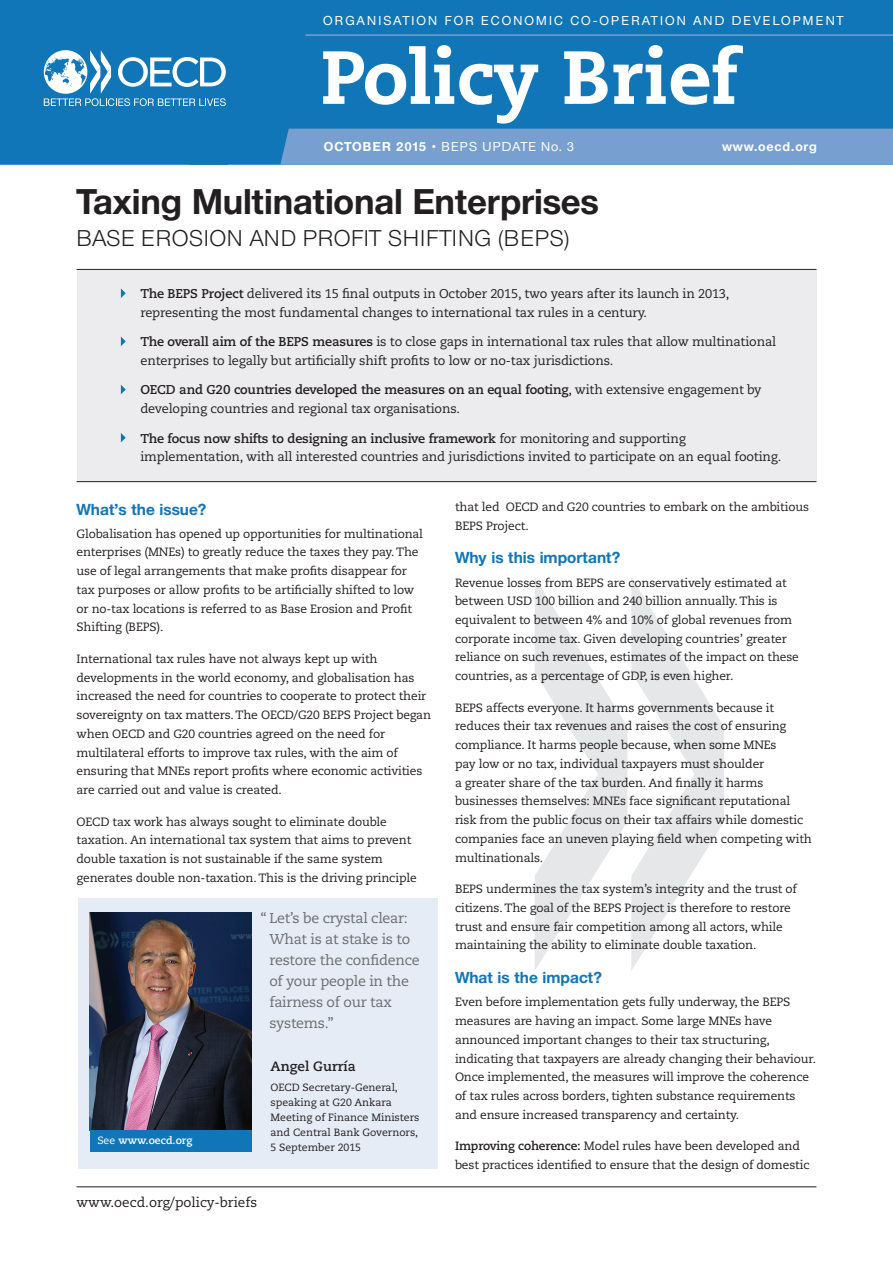
<style>
.page{position:relative;width:893px;height:1263px;background:#fff}
.page>*{position:absolute;margin:0;border:0;box-sizing:border-box;transform-origin:0 0}
.t1{font:800 75px "Caecilia";color:#fff}
.t2{font:700 35.25px "Neue Helvetica BQ";letter-spacing:-.005em;color:#231f20}
.t3{font:300 22.5px "Neue Helvetica BQ";letter-spacing:.02em;color:#231f20}
.t4{font:700 15.75px "Neue Helvetica BQ";color:#1076b8}
.t5{font:14.25px/21px "Caecilia";letter-spacing:-.02em;color:#6c6d70}
.t6{font:13.5px "Caecilia";color:#231f20}
.t7{font:700 13.5px "Caecilia";color:#231f20}
.t8{font:12.75px/18.8px "Caecilia";letter-spacing:-.01em;color:#231f20}
.t9{font:12.75px "Neue Helvetica BQ";letter-spacing:.165em;color:#fff}
.t10{font:12.75px "Neue Helvetica BQ";letter-spacing:.085em;color:#fff}
.t11{font:700 12.75px "Neue Helvetica BQ";letter-spacing:.065em;color:#fff}
.t12{font:12px/18.8px "Caecilia";letter-spacing:-.01em;color:#231f20}
.t13{font:10.5px/15px "Caecilia";color:#231f20}
.t14{font:700 10.5px "Caecilia";color:#fff}
.s1{font-weight:700}
.s2{font-weight:400}
</style>
<div class="page">
<svg style="left:535px;top:578px;width:189px;height:392px"></svg>
<div style="left:266px;top:0;width:627px;height:165px;background:#1076b8"></div>
<hr style="left:77px;top:1186px;width:739px;height:1px;background:#231f20">
<div style="left:77px;top:269px;width:739px;height:213px;background:#ececee"></div>
<hr style="left:77px;top:269px;width:739px;height:1px;background:#231f20">
<hr style="left:77px;top:481px;width:739px;height:1px;background:#231f20">
<svg style="left:121px;top:288px;width:5px;height:10px"></svg>
<svg style="left:121px;top:337px;width:5px;height:9px"></svg>
<svg style="left:121px;top:385px;width:5px;height:9px"></svg>
<svg style="left:121px;top:433px;width:5px;height:9px"></svg>
<svg style="left:0;top:0;width:266px;height:165px"></svg>
<div style="left:280px;top:129px;width:613px;height:36px;background:#779fd0"></div>
<hr style="left:305px;top:34px;width:588px;height:2px;background:#779fd0">
<div style="left:78px;top:898px;width:360px;height:271px;background:#e5ecf6"></div>
<img style="left:90px;top:912px;width:161px;height:218px">
<div style="left:90px;top:1130px;width:161px;height:21px;background:#1076b8"></div>
<p class="t9" style="left:323px;top:12px;width:522px">ORGANISATION FOR ECONOMIC CO-OPERATION AND DEVELOPMENT</p>
<h1 class="t1" style="left:320px;top:31px;width:419px">Policy Brief</h1>
<p class="t10" style="left:324px;top:139px;width:252px"><span class="s1">OCTOBER 2015</span> • BEPS UPDATE No. 3</p>
<p class="t11" style="left:722px;top:139px;width:96px">www.oecd.org</p>
<h2 class="t2" style="left:77px;top:180px;width:524px">Taxing Multinational Enterprises</h2>
<h3 class="t3" style="left:77px;top:224px;width:495px">BASE EROSION AND PROFIT SHIFTING (BEPS)</h3>
<p class="t8" style="left:140px;top:285px;width:590px"><span class="s1">The BEPS Project</span> delivered its 15 final outputs in October 2015, two years after its launch in 2013, representing the most fundamental changes to international tax rules in a century.</p>
<p class="t8" style="left:140px;top:333px;width:637px"><span class="s1">The overall aim of the BEPS measures</span> is to close gaps in international tax rules that allow multinational enterprises to legally but artificially shift profits to low or no-tax jurisdictions.</p>
<p class="t8" style="left:140px;top:381px;width:623px"><span class="s1">OECD and G20 countries developed the measures on an equal footing</span>, with extensive engagement by developing countries and regional tax organisations.</p>
<p class="t8" style="left:140px;top:429px;width:642px"><span class="s1">The focus now shifts to designing an inclusive framework</span> for monitoring and supporting implementation, with all interested countries and jurisdictions invited to participate on an equal footing.</p>
<p class="t12" style="left:455px;top:498px;width:356px">that led OECD and G20 countries to embark on the ambitious<br>BEPS Project.</p>
<h3 class="t4" style="left:455px;top:548px;width:167px">Why is this important?</h3>
<p class="t12" style="left:455px;top:573px;width:345px">Revenue losses from BEPS are conservatively estimated at between USD 100 billion and 240 billion annually. This is equivalent to between 4% and 10% of global revenues from corporate income tax. Given developing countries’ greater reliance on such revenues, estimates of the impact on these countries, as a percentage of GDP, is even higher.</p>
<p class="t12" style="left:455px;top:698px;width:358px">BEPS affects everyone. It harms governments because it reduces their tax revenues and raises the cost of ensuring compliance. It harms people because, when some MNEs<br>pay low or no tax, individual taxpayers must shoulder<br>a greater share of the tax burden. And finally it harms businesses themselves: MNEs face significant reputational risk from the public focus on their tax affairs while domestic companies face an uneven playing field when competing with multinationals.</p>
<p class="t12" style="left:455px;top:880px;width:343px">BEPS undermines the tax system’s integrity and the trust of citizens. The goal of the BEPS Project is therefore to restore trust and ensure fair competition among all actors, while maintaining the ability to eliminate double taxation.</p>
<h3 class="t4" style="left:455px;top:968px;width:148px">What is the impact?</h3>
<p class="t12" style="left:455px;top:993px;width:363px">Even before implementation gets fully underway, the BEPS measures are having an impact. Some large MNEs have announced important changes to their tax structuring, indicating that taxpayers are already changing their behaviour.<br>Once implemented, the measures will improve the coherence of tax rules across borders, tighten substance requirements and ensure increased transparency and certainty.</p>
<p class="t12" style="left:455px;top:1137px;width:356px"><span class="s1">Improving coherence:</span> Model rules have been developed and best practices identified to ensure that the design of domestic</p>
<h3 class="t4" style="left:77px;top:499px;width:131px">What’s the issue?</h3>
<p class="t12" style="left:77px;top:524px;width:348px">Globalisation has opened up opportunities for multinational enterprises (MNEs) to greatly reduce the taxes they pay. The use of legal arrangements that make profits disappear for tax purposes or allow profits to be artificially shifted to low or no-tax locations is referred to as Base Erosion and Profit Shifting (BEPS).</p>
<p class="t12" style="left:77px;top:650px;width:356px">International tax rules have not always kept up with developments in the world economy, and globalisation has increased the need for countries to cooperate to protect their sovereignty on tax matters. The OECD/G20 BEPS Project began when OECD and G20 countries agreed on the need for multilateral efforts to improve tax rules, with the aim of ensuring that MNEs report profits where economic activities are carried out and value is created.</p>
<p class="t12" style="left:77px;top:812px;width:342px">OECD tax work has always sought to eliminate double taxation. An international tax system that aims to prevent double taxation is not sustainable if the same system generates double non-taxation. This is the driving principle</p>
<p class="t5" style="left:269px;top:907px;width:152px;text-indent:-9px">“ Let’s be crystal clear:<br>What is at stake is to restore the confidence of your people in the fairness of our tax systems.”</p>
<p class="t7" style="left:271px;top:1059px;width:87px">Angel Gurría</p>
<p class="t13" style="left:271px;top:1080px;width:150px">OECD Secretary-General, speaking at G20 Ankara<br>Meeting of Finance Ministers and Central Bank Governors,<br>5 September 2015</p>
<p class="t14" style="left:97px;top:1134px;width:97px"><span class="s2">See</span> www.oecd.org</p>
<p class="t6" style="left:77px;top:1194px;width:182px">www.oecd.org/policy-briefs</p>
</div>
